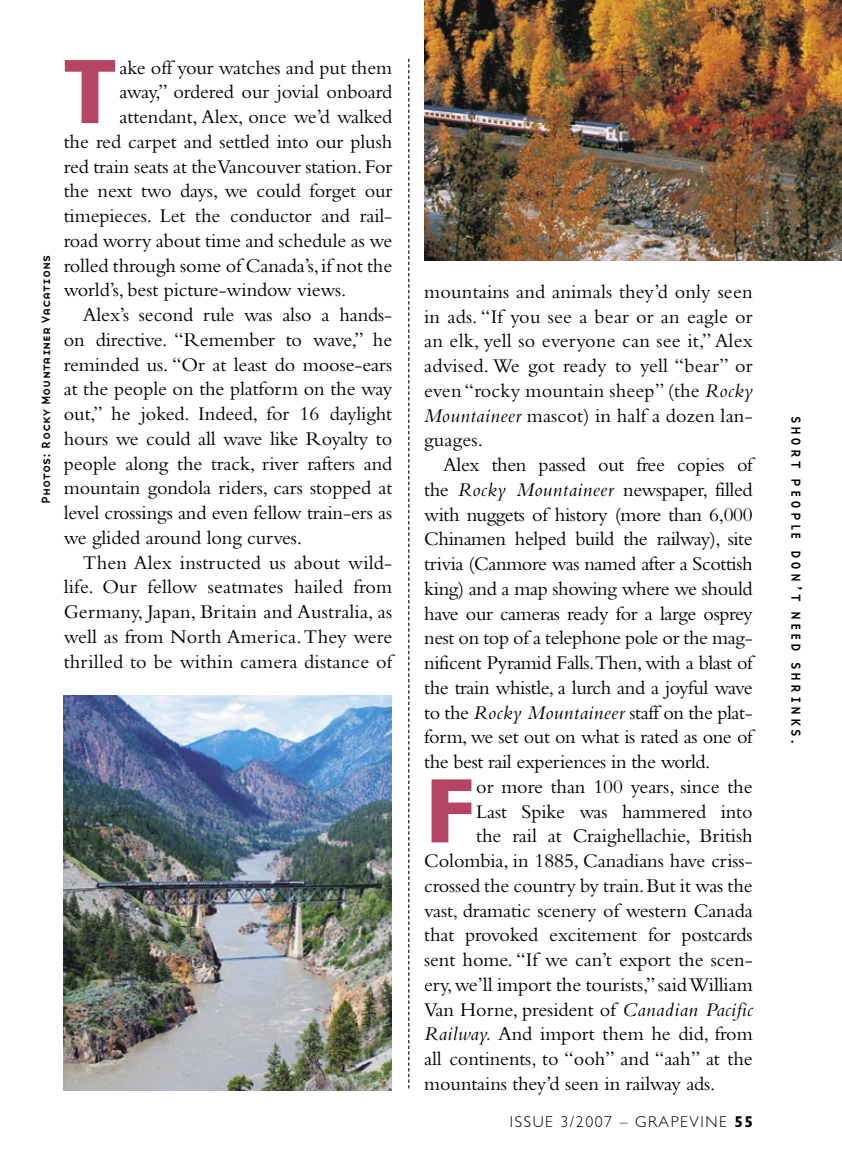
<style>
.page{position:relative;width:842px;height:1161px;background:#fff}
.page>*{position:absolute;margin:0;border:0;box-sizing:border-box;transform-origin:0 0}
.t1{font:94.5px "Base Nine B";color:#b44564}
.t2{font:20.25px/24.8px "Bembo";letter-spacing:-.005em;color:#000;text-align:justify}
.t3{font:300 15.75px "Gill Sans";letter-spacing:.1em;color:#000}
.t4{font:13.5px "Base Nine";letter-spacing:.2em;color:#000}
.t5{font:12.38px "Base Nine Small Caps";letter-spacing:-.01em;color:#000}
.s1{font-style:italic}
.s2{font-weight:700}
</style>
<div class="page">
<svg style="left:408px;top:59px;width:1px;height:1029px"></svg>
<img style="left:64px;top:695px;width:328px;height:396px">
<img style="left:424px;top:0;width:418px;height:261px">
<p class="t5" style="left:37px;top:504px;width:251px;rotate:-90deg">Photos: Rocky Mountainer Vacations</p>
<h1 class="t1" style="left:64px;top:16px;width:54px">T</h1>
<p class="t2" style="left:120px;top:54px;width:274px">ake off your watches and put them</p>
<p class="t2" style="left:120px;top:79px;width:274px">away,” ordered our jovial onboard</p>
<p class="t2" style="left:120px;top:104px;width:274px">attendant, Alex, once we’d walked</p>
<p class="t2" style="left:64px;top:129px;width:330px">the red carpet and settled into our plush</p>
<p class="t2" style="left:64px;top:153px;width:330px">red train seats at the Vancouver station. For</p>
<p class="t2" style="left:64px;top:178px;width:330px">the next two days, we could forget our</p>
<p class="t2" style="left:64px;top:203px;width:330px">timepieces. Let the conductor and rail-</p>
<p class="t2" style="left:64px;top:228px;width:330px">road worry about time and schedule as we</p>
<p class="t2" style="left:64px;top:252px;width:330px">rolled through some of Canada’s, if not the</p>
<p class="t2" style="left:64px;top:277px;width:284px">world’s, best picture-window views.</p>
<p class="t2" style="left:83px;top:302px;width:311px">Alex’s second rule was also a hands-</p>
<p class="t2" style="left:64px;top:327px;width:330px">on directive. “Remember to wave,” he</p>
<p class="t2" style="left:64px;top:351px;width:330px">reminded us. “Or at least do moose-ears</p>
<p class="t2" style="left:64px;top:376px;width:330px">at the people on the platform on the way</p>
<p class="t2" style="left:64px;top:401px;width:330px">out,” he joked. Indeed, for 16 daylight</p>
<p class="t2" style="left:64px;top:426px;width:330px">hours we could all wave like Royalty to</p>
<p class="t2" style="left:64px;top:450px;width:330px">people along the track, river rafters and</p>
<p class="t2" style="left:64px;top:475px;width:330px">mountain gondola riders, cars stopped at</p>
<p class="t2" style="left:64px;top:500px;width:330px">level crossings and even fellow train-ers as</p>
<p class="t2" style="left:64px;top:525px;width:240px">we glided around long curves.</p>
<p class="t2" style="left:83px;top:549px;width:311px">Then Alex instructed us about wild-</p>
<p class="t2" style="left:64px;top:574px;width:330px">life. Our fellow seatmates hailed from</p>
<p class="t2" style="left:64px;top:599px;width:330px">Germany, Japan, Britain and Australia, as</p>
<p class="t2" style="left:64px;top:624px;width:330px">well as from North America. They were</p>
<p class="t2" style="left:64px;top:648px;width:330px">thrilled to be within camera distance of</p>
<p class="t2" style="left:424px;top:279px;width:330px">mountains and animals they’d only seen in ads. “If you see a bear or an eagle or an elk, yell so everyone can see it,” Alex advised. We got ready to yell “bear” or even “rocky mountain sheep” (the <span class="s1">Rocky Mountaineer</span> mascot) in half a dozen lan&shy;guages.</p>
<p class="t2" style="left:424px;top:452px;width:330px;text-indent:19px">Alex then passed out free copies of the <span class="s1">Rocky Mountaineer</span> newspaper, filled with nuggets of history (more than 6,000<br>Chinamen helped build the railway), site trivia (Canmore was named after a Scottish king) and a map showing where we should have our cameras ready for a large osprey nest on top of a telephone pole or the mag&shy;nificent Pyramid Falls.Then, with a blast of the train whistle, a lurch and a joyful wave to the <span class="s1">Rocky Mountaineer</span> staff on the plat&shy;form, we set out on what is rated as one of the best rail experiences in the world.</p>
<h1 class="t1" style="left:424px;top:735px;width:54px">F</h1>
<p class="t2" style="left:476px;top:774px;width:278px">or more than 100 years, since the</p>
<p class="t2" style="left:476px;top:798px;width:278px">Last Spike was hammered into</p>
<p class="t2" style="left:476px;top:823px;width:278px">the rail at Craighellachie, British</p>
<p class="t2" style="left:424px;top:848px;width:330px">Colombia, in 1885, Canadians have criss-</p>
<p class="t2" style="left:424px;top:873px;width:330px">crossed the country by train. But it was the</p>
<p class="t2" style="left:424px;top:897px;width:330px">vast, dramatic scenery of western Canada</p>
<p class="t2" style="left:424px;top:922px;width:330px">that provoked excitement for postcards</p>
<p class="t2" style="left:424px;top:947px;width:330px">sent home. “If we can’t export the scen-</p>
<p class="t2" style="left:424px;top:972px;width:330px">ery, we’ll import the tourists,” said William</p>
<p class="t2" style="left:424px;top:996px;width:330px">Van Horne, president of <span class="s1">Canadian Pacific</span></p>
<p class="t2" style="left:424px;top:1021px;width:330px"><span class="s1">Railway.</span> And import them he did, from</p>
<p class="t2" style="left:424px;top:1046px;width:330px">all continents, to “ooh” and “aah” at the</p>
<p class="t2" style="left:424px;top:1071px;width:293px">mountains they’d seen in railway ads.</p>
<p class="t3" style="left:510px;top:1113px;width:245px">ISSUE 3/2007 – GRAPEVINE <span class="s2">55</span></p>
<p class="t4" style="left:806px;top:415px;width:331px;rotate:90deg">SHORT PEOPLE DON’T NEED SHRINKS.</p>
</div>
